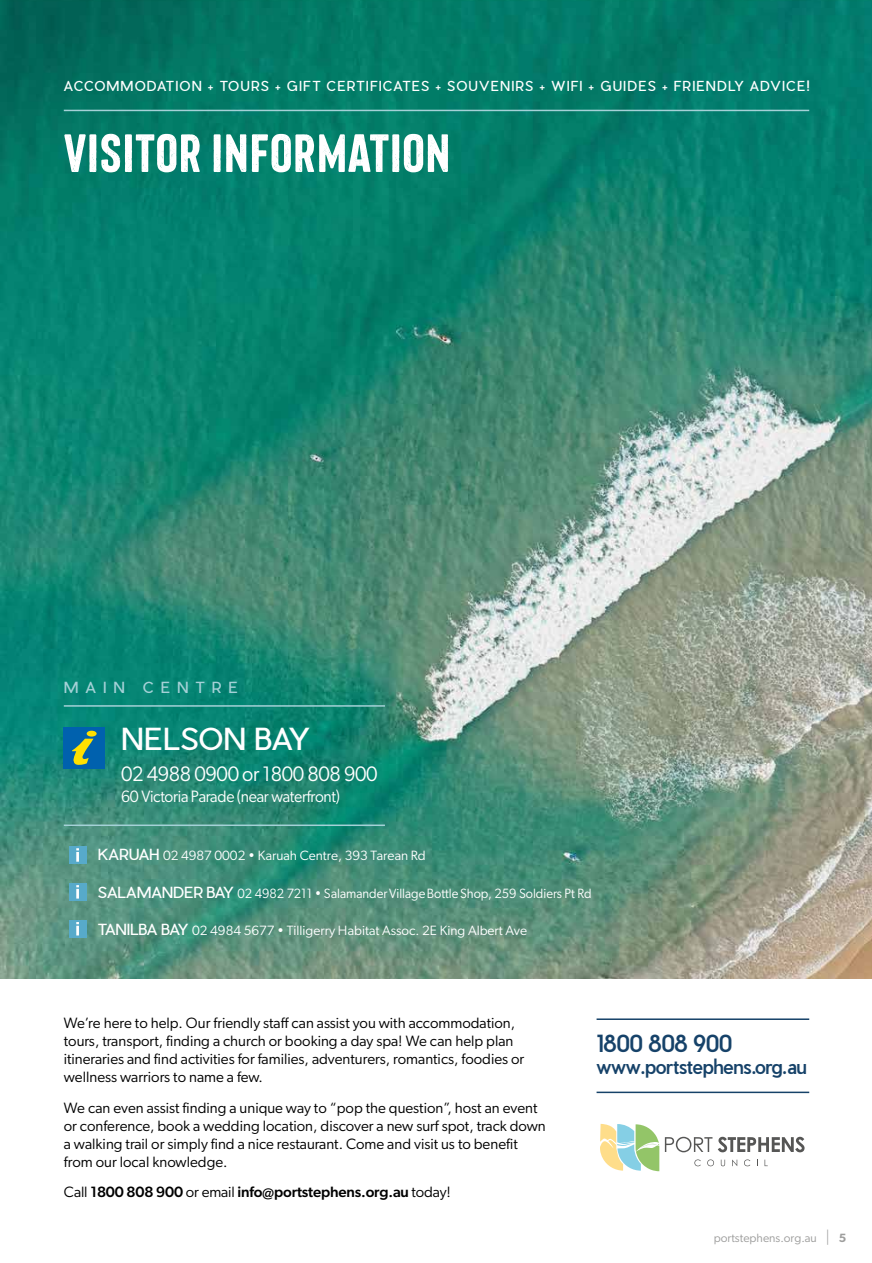
<style>
.page{position:relative;width:872px;height:1263px;background:#fff}
.page>*{position:absolute;margin:0;border:0;box-sizing:border-box;transform-origin:0 0}
.t1{font:54px "Port Stephens Headline";letter-spacing:.015em;color:#fff}
.t2{font:29.7px "Pier Sans";letter-spacing:-.005em;color:#fff}
.t3{font:500 23.1px "Pier Sans";letter-spacing:-.02em;color:#164269;scale:.95 1}
.t4{font:21px "Gibson";letter-spacing:-.02em;color:#fff;scale:.95 1}
.t5{font:500 19.8px "Pier Sans";letter-spacing:-.02em;color:#164269;scale:.95 1}
.t6{font:16.5px "Gibson";letter-spacing:-.02em;color:#fff;scale:.95 1}
.t7{font:15px/18px "Gibson";color:#000}
.t8{font:500 15px "Gibson";letter-spacing:-.01em;color:#000}
.t9{font:15px "Pier Sans";letter-spacing:.475em;color:#a5d1d7}
.t10{font:13.5px "Gibson";color:#fff}
.t11{font:13.5px "Pier Sans";letter-spacing:.1em;color:#fff}
.t12{font:13.5px "Gibson";color:#fff;scale:.95 1}
.t13{font:12px "Gibson";color:#9e9e9d}
.s1{font-family:"Pier Sans";font-size:15px}
.s2{font-weight:400}
.s3{font-size:16.8px}
.s4{font-weight:600}
</style>
<div class="page">
<img style="left:0;top:0;width:872px;height:978px">
<svg style="left:600px;top:1124px;width:204px;height:47px"></svg>
<div style="left:69px;top:846px;width:17px;height:17px;background:#57aaca"></div>
<div style="left:69px;top:883px;width:17px;height:17px;background:#57aaca"></div>
<div style="left:69px;top:920px;width:17px;height:17px;background:#57aaca"></div>
<svg style="left:76px;top:848px;width:3px;height:14px"></svg>
<svg style="left:76px;top:885px;width:3px;height:13px"></svg>
<svg style="left:76px;top:922px;width:3px;height:13px"></svg>
<hr style="left:596px;top:1018px;width:213px;height:2px;background:#164269">
<hr style="left:596px;top:1091px;width:213px;height:2px;background:#164269">
<div style="left:64px;top:727px;width:41px;height:41px;background:#0061ae"></div>
<div style="left:87px;top:731px;width:10px;height:6px;background:#ffe000;border-radius:50%"></div>
<svg style="left:72px;top:739px;width:21px;height:26px"></svg>
<hr style="left:64px;top:110px;width:745px;height:1px;background:#a5d1d7">
<hr style="left:64px;top:705px;width:321px;height:2px;background:#a5d1d7">
<hr style="left:64px;top:824px;width:321px;height:2px;background:#a5d1d7">
<p class="t11" style="left:64px;top:77px;width:747px">ACCOMMODATION + TOURS + GIFT CERTIFICATES + SOUVENIRS + WIFI + GUIDES + FRIENDLY ADVICE!</p>
<h1 class="t1" style="left:64px;top:125px;width:388px">VISITOR INFORMATION</h1>
<p class="t9" style="left:64px;top:677px;width:175px">MAIN CENTRE</p>
<h2 class="t2" style="left:121px;top:720px;width:190px">NELSON BAY</h2>
<h3 class="t4" style="left:121px;top:761px;width:271px">02 4988 0900 or 1800 808 900</h3>
<p class="t6" style="left:121px;top:786px;width:232px">60 Victoria Parade (near waterfront)</p>
<p class="t10" style="left:98px;top:847px;width:329px"><span class="s1">KARUAH</span> 02 4987 0002 • Karuah Centre, 393 Tarean Rd</p>
<p class="t12" style="left:98px;top:885px;width:521px"><span class="s1">SALAMANDER BAY</span> 02 4982 7211 • Salamander Village Bottle Shop, 259 Soldiers Pt Rd</p>
<p class="t10" style="left:98px;top:923px;width:431px"><span class="s1">TANILBA BAY</span> 02 4984 5677 • Tilligerry Habitat Assoc. 2E King Albert Ave</p>
<p class="t7" style="left:64px;top:1013px;width:462px">We’re here to help. Our friendly staff can assist you with accommodation, tours, transport, finding a church or booking a day spa! We can help plan itineraries and find activities for families, adventurers, romantics, foodies or wellness warriors to name a few.</p>
<p class="t7" style="left:64px;top:1098px;width:483px">We can even assist finding a unique way to “pop the question”, host an event or conference, book a wedding location, discover a new surf spot, track down a walking trail or simply find a nice restaurant. Come and visit us to benefit from our local knowledge.</p>
<p class="t8" style="left:64px;top:1183px;width:388px"><span class="s2">Call</span> 1800 808 900 <span class="s2">or email</span> info@portstephens.org.au <span class="s2">today!</span></p>
<h3 class="t3" style="left:596px;top:1028px;width:144px">1800 808 900</h3>
<h3 class="t5" style="left:596px;top:1053px;width:223px">www.portstephens.org.au</h3>
<p class="t13" style="left:714px;top:1230px;width:134px">portstephens.org.au <span class="s3">|</span> <span class="s4">5</span></p>
</div>
